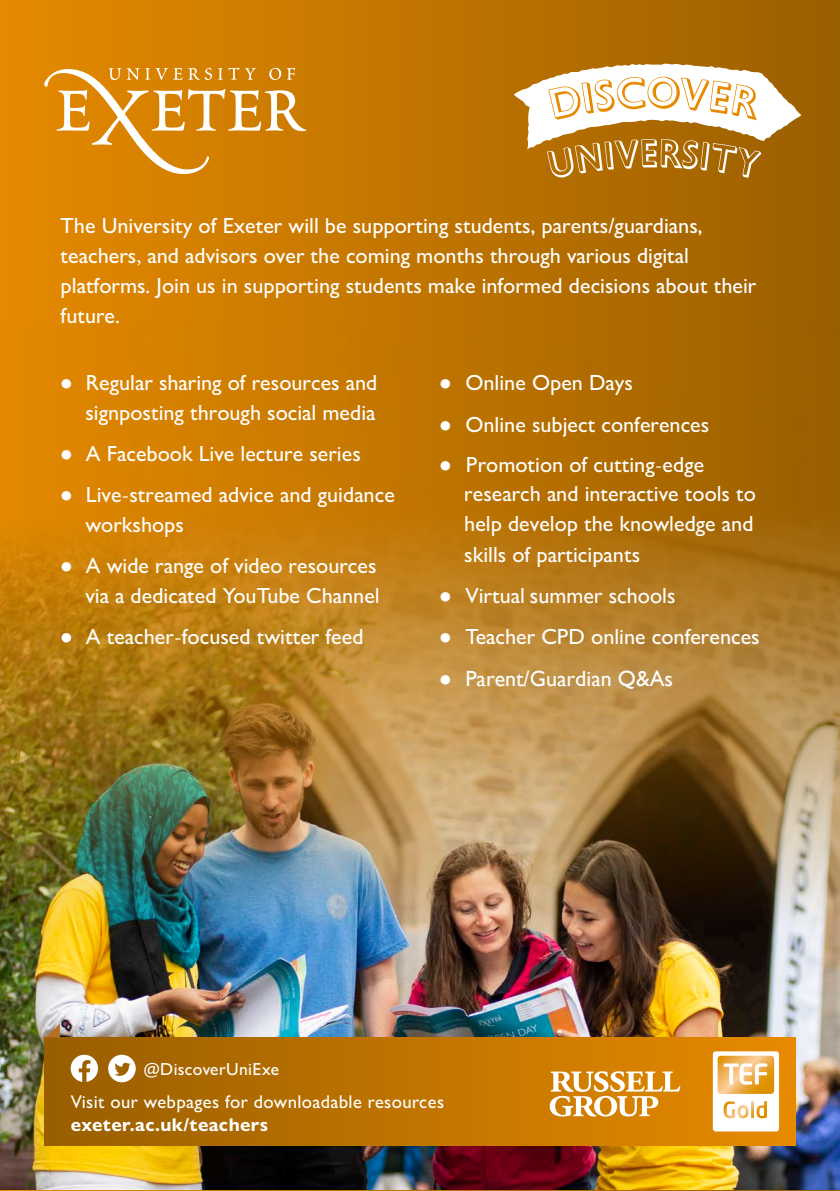
<style>
.page{position:relative;width:840px;height:1191px;background:#fff}
.page>*{position:absolute;margin:0;border:0;box-sizing:border-box;transform-origin:0 0}
.t1{font:500 22px/30px "Gill Sans Nova";color:#fff}
.t2{font:22px "Gill Sans";color:#fff}
.t3{font:500 18.6px "Gill Sans Nova";letter-spacing:.02em;color:#fff}
.t4{font:700 18.6px "Gill Sans Nova";letter-spacing:.02em;color:#fff}
.t5{font:500 17.4px "Gill Sans Nova";letter-spacing:.02em;color:#fff}
.s1{font-family:"Minion Pro";font-weight:400}
.s2{font-weight:400}
.s3{font-family:"Gill Sans Nova"}
.s4{font-family:"Gill Sans Nova";font-weight:500}
</style>
<div class="page">
<div style="left:0;top:0;width:839px;height:1191px;background:linear-gradient(to right,#e58900,#9b6000)"></div>
<img style="left:0;top:326px;width:838px;height:863px">
<svg style="left:44px;top:68px;width:262px;height:106px;background:#dc9529"></svg>
<svg style="left:513px;top:64px;width:287px;height:114px"></svg>
<div style="left:44px;top:1037px;width:751px;height:108px;background:linear-gradient(to right,#995e00,#e78c05)"></div>
<svg style="left:44px;top:1023px;width:16px;height:14px"></svg>
<div style="left:712px;top:1051px;width:66px;height:80px;background:#fff;border-radius:3px"></div>
<svg style="left:717px;top:1055px;width:56px;height:38px;background:#f0c075"></svg>
<svg style="left:723px;top:1101px;width:43px;height:17px"></svg>
<svg style="left:108px;top:1054px;width:28px;height:28px"></svg>
<svg style="left:71px;top:1054px;width:27px;height:28px"></svg>
<svg style="left:548px;top:1071px;width:132px;height:45px"></svg>
<p class="t1" style="left:61px;top:210px;width:696px">The University of Exeter will be supporting students, parents/guardians, teachers<span class="s1">,</span> and advisors over the coming months through various digital platforms. Join us in supporting students make informed decisions about their future.</p>
<p class="t1" style="left:60px;top:367px;width:319px;text-align:right"><span class="s2">●</span> Regular sharing of resources and signposting through social media</p>
<p class="t1" style="left:60px;top:438px;width:302px"><span class="s2">●</span> A Facebook Live lecture series</p>
<p class="t1" style="left:85px;top:479px;width:311px;text-indent:-26px"><span class="s2">●</span> Live<span class="s1">-</span>streamed advice and guidance workshops</p>
<p class="t1" style="left:60px;top:550px;width:321px;text-align:right"><span class="s2">●</span> A wide range of video resources via a dedicated YouTube Channel</p>
<p class="t1" style="left:60px;top:621px;width:305px"><span class="s2">●</span> A teacher<span class="s1">-</span>focused twitter feed</p>
<p class="t1" style="left:438px;top:368px;width:196px"><span class="s2">●</span> Online Open Days</p>
<p class="t1" style="left:438px;top:409px;width:272px"><span class="s2">●</span> Online subject conferences</p>
<p class="t1" style="left:464px;top:449px;width:293px;text-indent:-26px"><span class="s2">●</span> Promotion of cutting<span class="s1">-</span>edge research and interactive tools to help develop the knowledge and skills of participants</p>
<p class="t2" style="left:438px;top:583px;width:238px"><span class="s3">●</span> <span class="s4">Virtual</span> summer schools</p>
<p class="t1" style="left:438px;top:621px;width:322px"><span class="s2">●</span> Teacher CPD online conferences</p>
<p class="t2" style="left:438px;top:666px;width:235px"><span class="s3">●</span> Parent/Guardian Q&amp;As</p>
<p class="t5" style="left:144px;top:1058px;width:137px">@DiscoverUniExe</p>
<p class="t3" style="left:71px;top:1090px;width:375px">Visit our webpages for downloadable resources</p>
<p class="t4" style="left:71px;top:1113px;width:199px">exeter.ac.uk/teachers</p>
</div>
